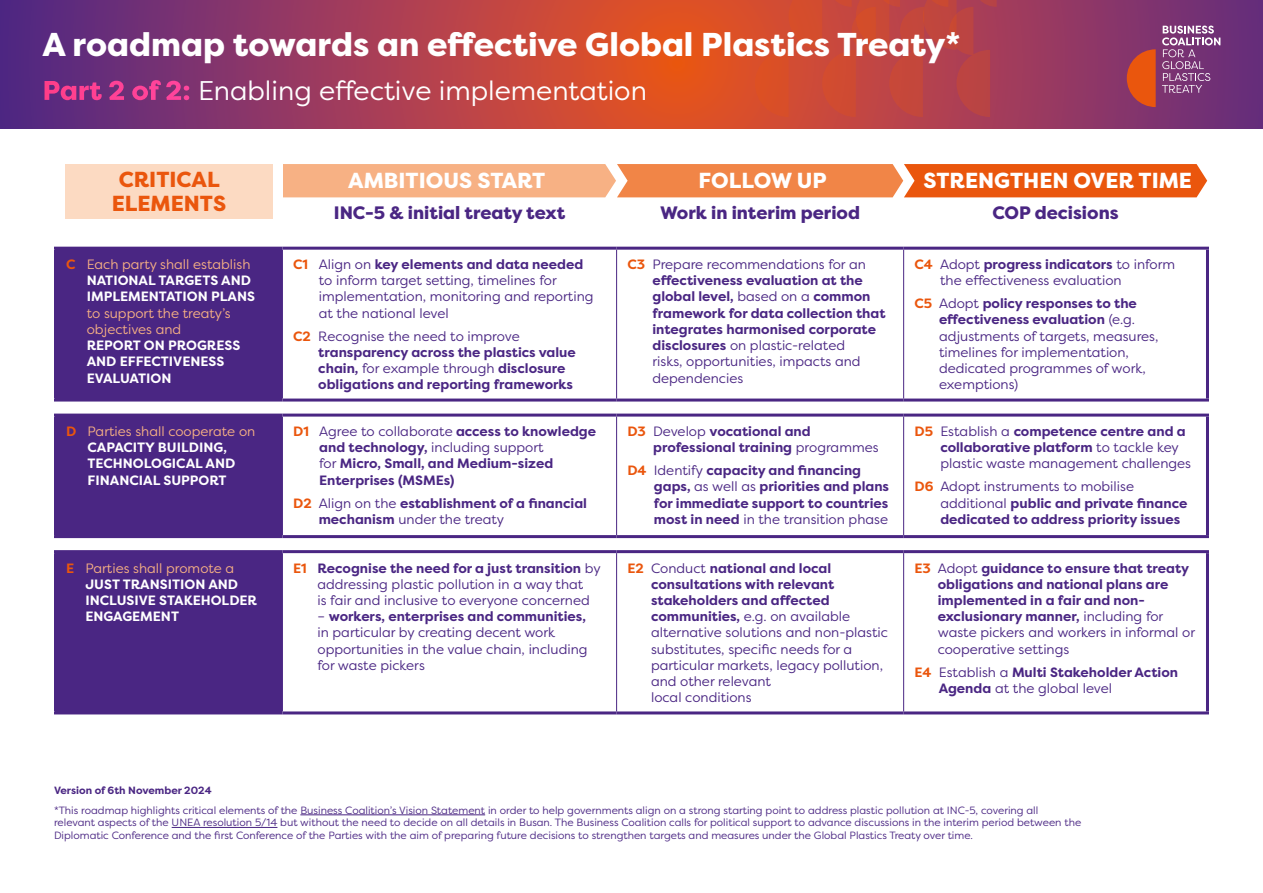
<style>
.page{position:relative;width:1263px;height:893px;background:#fff}
.page>*{position:absolute;margin:0;border:0;box-sizing:border-box;transform-origin:0 0}
.t1{font:800 33px "Filson Pro";color:#fff}
.t2{font:27px "Filson Pro";color:#fff}
.t3{font:800 21.75px "Filson Pro";color:#fff}
.t4{font:800 21.75px/24px "Filson Pro";color:#ea560d;text-align:center}
.t5{font:800 18px "Filson Pro";color:#4a2683}
.t6{font:700 13.5px/16.2px "Filson Pro";color:#4a2683}
.t7{font:13.5px/16.2px "Filson Pro";color:#4a2683}
.t8{font:700 13.5px/16.2px "Filson Pro";color:#fff}
.t9{font:13.5px/16.2px "Filson Pro";color:#f7b184}
.t10{font:10.5px/12.6px "Filson Pro";color:#4a2683}
.t11{font:700 10.5px "Filson Pro";color:#4a2683}
.s1{font-weight:800}
.s2{color:#ea560d}
.s3{font-weight:400;color:#f7b184}
.s4{font-weight:700;color:#ea560d}
.s5{font-weight:700}
.s6{font-weight:400}
</style>
<div class="page">
<svg style="left:0;top:0;width:1263px;height:128px;background:#9e3c57"></svg>
<svg style="left:755px;top:0;width:242px;height:117px;background:#c4473c"></svg>
<svg style="left:1162px;top:26px;width:58px;height:67px;background:#90598e"></svg>
<svg style="left:1127px;top:49px;width:29px;height:58px;background:#d34e22"></svg>
<div style="left:56px;top:248px;width:226px;height:152px;background:#4a2683"></div>
<hr style="left:54px;top:247px;width:228px;height:3px;background:#4a2683">
<hr style="left:54px;top:250px;width:3px;height:149px;background:#4a2683">
<hr style="left:282px;top:247px;width:335px;height:3px;background:#4a2683">
<hr style="left:617px;top:247px;width:287px;height:3px;background:#4a2683">
<hr style="left:904px;top:247px;width:305px;height:3px;background:#4a2683">
<hr style="left:1206px;top:250px;width:3px;height:149px;background:#4a2683">
<hr style="left:54px;top:399px;width:228px;height:3px;background:#4a2683">
<hr style="left:282px;top:399px;width:335px;height:3px;background:#4a2683">
<hr style="left:617px;top:399px;width:287px;height:3px;background:#4a2683">
<hr style="left:904px;top:399px;width:305px;height:3px;background:#4a2683">
<hr style="left:282px;top:250px;width:1px;height:149px;background:#4a2683">
<hr style="left:616px;top:250px;width:1px;height:149px;background:#4a2683">
<hr style="left:903px;top:250px;width:1px;height:149px;background:#4a2683">
<div style="left:65px;top:164px;width:208px;height:55px;background:#fcdac2"></div>
<svg style="left:283px;top:164px;width:924px;height:33px;background:#f1894f"></svg>
<div style="left:56px;top:415px;width:226px;height:122px;background:#4a2683"></div>
<hr style="left:54px;top:414px;width:228px;height:3px;background:#4a2683">
<hr style="left:54px;top:417px;width:3px;height:118px;background:#4a2683">
<hr style="left:282px;top:414px;width:335px;height:3px;background:#4a2683">
<hr style="left:617px;top:414px;width:287px;height:3px;background:#4a2683">
<hr style="left:904px;top:414px;width:305px;height:3px;background:#4a2683">
<hr style="left:1206px;top:417px;width:3px;height:118px;background:#4a2683">
<hr style="left:54px;top:535px;width:228px;height:3px;background:#4a2683">
<hr style="left:282px;top:535px;width:335px;height:3px;background:#4a2683">
<hr style="left:617px;top:535px;width:287px;height:3px;background:#4a2683">
<hr style="left:904px;top:535px;width:305px;height:3px;background:#4a2683">
<hr style="left:282px;top:417px;width:1px;height:118px;background:#4a2683">
<hr style="left:616px;top:417px;width:1px;height:118px;background:#4a2683">
<hr style="left:903px;top:417px;width:1px;height:118px;background:#4a2683">
<div style="left:56px;top:552px;width:226px;height:161px;background:#4a2683"></div>
<hr style="left:54px;top:550px;width:228px;height:3px;background:#4a2683">
<hr style="left:54px;top:553px;width:3px;height:158px;background:#4a2683">
<hr style="left:282px;top:550px;width:335px;height:3px;background:#4a2683">
<hr style="left:617px;top:550px;width:287px;height:3px;background:#4a2683">
<hr style="left:904px;top:550px;width:305px;height:3px;background:#4a2683">
<hr style="left:1206px;top:553px;width:3px;height:158px;background:#4a2683">
<hr style="left:54px;top:711px;width:228px;height:3px;background:#4a2683">
<hr style="left:282px;top:711px;width:335px;height:3px;background:#4a2683">
<hr style="left:617px;top:711px;width:287px;height:3px;background:#4a2683">
<hr style="left:904px;top:711px;width:305px;height:3px;background:#4a2683">
<hr style="left:282px;top:553px;width:1px;height:158px;background:#4a2683">
<hr style="left:616px;top:553px;width:1px;height:158px;background:#4a2683">
<hr style="left:903px;top:553px;width:1px;height:158px;background:#4a2683">
<hr style="left:300px;top:815px;width:185px;height:1px;background:#4a2683">
<hr style="left:172px;top:827px;width:105px;height:1px;background:#4a2683">
<h1 class="t1" style="left:43px;top:24px;width:919px">A roadmap towards an effective Global Plastics Treaty*</h1>
<h2 class="t2" style="left:43px;top:73px;width:606px"><span class="s1">Part 2 of 2:</span> Enabling effective implementation</h2>
<h3 class="t4" style="left:112px;top:168px;width:116px">CRITICAL<br>ELEMENTS</h3>
<h3 class="t3" style="left:348px;top:167px;width:198px">AMBITIOUS START</h3>
<h3 class="t5" style="left:334px;top:201px;width:233px">INC-5 &amp; initial treaty text</h3>
<p class="t8" style="left:87px;top:256px;width:170px;text-indent:-20px"><span class="s2">C</span> <span class="s3">Each party shall establish<br></span>NATIONAL TARGETS AND<br>IMPLEMENTATION PLANS</p>
<p class="t9" style="left:87px;top:304px;width:146px">to support the treaty’s objectives and</p>
<p class="t8" style="left:87px;top:337px;width:155px">REPORT ON PROGRESS<br>AND EFFECTIVENESS<br>EVALUATION</p>
<p class="t7" style="left:319px;top:256px;width:276px;text-indent:-26px"><span class="s4">C1</span> Align on <span class="s5">key elements and data needed </span>to inform target setting, timelines for implementation, monitoring and reporting at the national level</p>
<p class="t6" style="left:318px;top:328px;width:259px;text-indent:-25px"><span class="s2">C2</span> <span class="s6">Recognise the need to improve </span>transparency across the plastics value chain, <span class="s6">for example through</span> disclosure obligations and reporting frameworks</p>
<p class="t8" style="left:66px;top:423px;width:191px;text-align:center"><span class="s2">D</span> <span class="s3">Parties shall cooperate on<br></span>CAPACITY BUILDING,<br>TECHNOLOGICAL AND<br>FINANCIAL SUPPORT</p>
<p class="t6" style="left:319px;top:423px;width:278px;text-indent:-26px"><span class="s2">D1</span> <span class="s6">Agree to collaborate</span> access to knowledge and technology, <span class="s6">including support<br>for</span> Micro, Small, and Medium-sized Enterprises (MSMEs)</p>
<p class="t6" style="left:319px;top:495px;width:270px;text-indent:-25px"><span class="s2">D2</span> <span class="s6">Align on the</span> establishment of a financial mechanism <span class="s6">under the treaty</span></p>
<p class="t8" style="left:85px;top:560px;width:173px;text-indent:-19px"><span class="s2">E</span> <span class="s3">Parties shall promote a<br></span>JUST TRANSITION AND<br>INCLUSIVE STAKEHOLDER<br>ENGAGEMENT</p>
<p class="t7" style="left:317px;top:559px;width:285px;text-indent:-24px"><span class="s4">E1</span> <span class="s5">Recognise the need for a just transition</span> by addressing plastic pollution in a way that<br>is fair and inclusive to everyone concerned</p>
<p class="t7" style="left:317px;top:608px;width:272px">– <span class="s5">workers, enterprises and communities, </span>in particular by creating decent work opportunities in the value chain, including for waste pickers</p>
<h3 class="t3" style="left:699px;top:167px;width:130px">FOLLOW UP</h3>
<h3 class="t5" style="left:660px;top:201px;width:201px">Work in interim period</h3>
<h3 class="t3" style="left:923px;top:167px;width:270px">STRENGTHEN OVER TIME</h3>
<h3 class="t5" style="left:992px;top:201px;width:128px">COP decisions</h3>
<p class="t6" style="left:652px;top:256px;width:235px;text-indent:-25px"><span class="s2">C3</span> <span class="s6">Prepare recommendations for an </span>effectiveness evaluation at the global level, <span class="s6">based on a</span> common framework for data collection that integrates harmonised corporate disclosures <span class="s6">on plastic-related<br>risks, opportunities, impacts and dependencies</span></p>
<p class="t7" style="left:940px;top:256px;width:237px;text-indent:-26px"><span class="s4">C4</span> Adopt <span class="s5">progress indicators</span> to inform the effectiveness evaluation</p>
<p class="t7" style="left:939px;top:295px;width:221px;text-indent:-25px"><span class="s4">C5</span> Adopt <span class="s5">policy responses to the effectiveness evaluation</span> (e.g. adjustments of targets, measures, timelines for implementation, dedicated programmes of work, exemptions)</p>
<p class="t6" style="left:653px;top:423px;width:227px;text-indent:-26px"><span class="s2">D3</span> <span class="s6">Develop</span> vocational and professional training <span class="s6">programmes</span></p>
<p class="t6" style="left:654px;top:463px;width:237px;text-indent:-26px"><span class="s2">D4</span> <span class="s6">Identify</span> capacity and financing gaps, <span class="s6">as well as</span> priorities and plans for immediate support to countries most in need <span class="s6">in the transition phase</span></p>
<p class="t7" style="left:940px;top:423px;width:252px;text-indent:-26px"><span class="s4">D5</span> Establish a <span class="s5">competence centre and a collaborative platform</span> to tackle key plastic waste management challenges</p>
<p class="t6" style="left:940px;top:479px;width:248px;text-indent:-26px"><span class="s2">D6</span> <span class="s6">Adopt instruments to mobilise additional</span> public and private finance dedicated to address priority issues</p>
<p class="t7" style="left:651px;top:559px;width:238px;text-indent:-24px"><span class="s4">E2</span> Conduct <span class="s5">national and local consultations with relevant stakeholders and affected communities,</span> e.g. on available alternative solutions and non-plastic substitutes, specific needs for a particular markets, legacy pollution, and other relevant<br>local conditions</p>
<p class="t6" style="left:938px;top:560px;width:259px;text-indent:-23px"><span class="s2">E3</span> <span class="s6">Adopt</span> guidance to ensure that treaty obligations and national plans are implemented in a fair and non&shy;exclusionary manner, <span class="s6">including for waste pickers and workers in informal or cooperative settings</span></p>
<p class="t6" style="left:939px;top:664px;width:241px;text-indent:-24px"><span class="s2">E4</span> <span class="s6">Establish a</span> Multi Stakeholder Action<br>Agenda <span class="s6">at the global level</span></p>
<p class="t11" style="left:54px;top:784px;width:159px">Version of 6th November 2024</p>
<p class="t10" style="left:54px;top:803px;width:1029px">*This roadmap highlights critical elements of the Business Coalition’s Vision Statement in order to help governments align on a strong starting point to address plastic pollution at INC-5, covering all relevant aspects of the UNEA resolution 5/14 but without the need to decide on all details in Busan. The Business Coalition calls for political support to advance discussions in the interim period between the<br>Diplomatic Conference and the first Conference of the Parties with the aim of preparing future decisions to strengthen targets and measures under the Global Plastics Treaty over time.</p>
</div>
